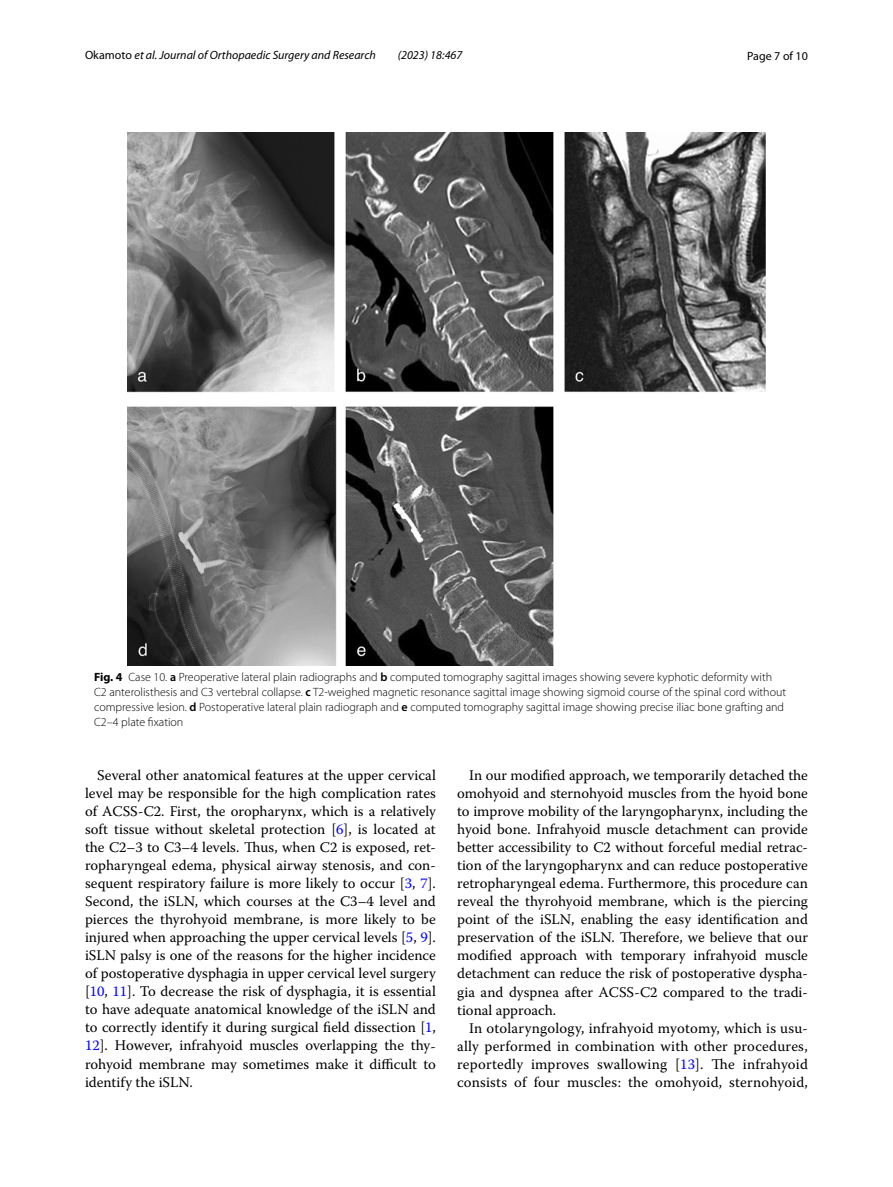
<style>
.page{position:relative;width:893px;height:1187px;background:#fff}
.page>*{position:absolute;margin:0;border:0;box-sizing:border-box;transform-origin:0 0}
.t1{font:14.7px/18px "Warnock Pro";color:#000;text-align:justify}
.t2{font:300 12px/15px "Myriad Pro";color:#000}
.t3{font:italic 12px "Myriad Pro";color:#000}
.t4{font:12px "Myriad Pro";color:#000}
.s1{font-style:normal}
.s2{font-weight:700}
.s3{font-weight:600}
.s4{color:#00f}
</style>
<div class="page">
<img style="left:127px;top:133px;width:638px;height:532px">
<p class="t3" style="left:85px;top:48px;width:292px"><span class="s1">Okamoto</span> et al. Journal of Orthopaedic Surgery and Research</p>
<p class="t3" style="left:398px;top:48px;width:66px">(2023) 18:467</p>
<p class="t4" style="left:747px;top:48px;width:62px">Page 7 of 10</p>
<p class="t2" style="left:94px;top:669px;width:694px"><span class="s2">Fig. 4</span> Case 10. <span class="s3">a</span> Preoperative lateral plain radiographs and <span class="s3">b</span> computed tomography sagittal images showing severe kyphotic deformity with C2 anterolisthesis and C3 vertebral collapse. <span class="s3">c</span> T2-weighed magnetic resonance sagittal image showing sigmoid course of the spinal cord without compressive lesion. <span class="s3">d</span> Postoperative lateral plain radiograph and <span class="s3">e</span> computed tomography sagittal image showing precise iliac bone grafting and C2–4 plate fixation</p>
<p class="t1" style="left:85px;top:766px;width:352px;text-indent:12px">Several other anatomical features at the upper cervical level may be responsible for the high complication rates of ACSS-C2. First, the oropharynx, which is a relatively soft tissue without skeletal protection [<span class="s4">6</span>], is located at the C2–3 to C3–4 levels. Thus, when C2 is exposed, ret&shy;ropharyngeal edema, physical airway stenosis, and con&shy;sequent respiratory failure is more likely to occur [<span class="s4">3</span>, <span class="s4">7</span>].<br>Second, the iSLN, which courses at the C3–4 level and pierces the thyrohyoid membrane, is more likely to be injured when approaching the upper cervical levels [<span class="s4">5</span>, <span class="s4">9</span>]. iSLN palsy is one of the reasons for the higher incidence of postoperative dysphagia in upper cervical level surgery [<span class="s4">10</span>, <span class="s4">11</span>]. To decrease the risk of dysphagia, it is essential to have adequate anatomical knowledge of the iSLN and to correctly identify it during surgical field dissection [<span class="s4">1</span>, <span class="s4">12</span>]. However, infrahyoid muscles overlapping the thy&shy;rohyoid membrane may sometimes make it difficult to identify the iSLN.</p>
<p class="t1" style="left:457px;top:766px;width:352px;text-indent:12px">In our modified approach, we temporarily detached the omohyoid and sternohyoid muscles from the hyoid bone to improve mobility of the laryngopharynx, including the hyoid bone. Infrahyoid muscle detachment can provide better accessibility to C2 without forceful medial retrac&shy;tion of the laryngopharynx and can reduce postoperative retropharyngeal edema. Furthermore, this procedure can reveal the thyrohyoid membrane, which is the piercing point of the iSLN, enabling the easy identification and preservation of the iSLN. Therefore, we believe that our modified approach with temporary infrahyoid muscle detachment can reduce the risk of postoperative dyspha&shy;gia and dyspnea after ACSS-C2 compared to the tradi&shy;tional approach.</p>
<p class="t1" style="left:457px;top:1018px;width:352px;text-indent:12px">In otolaryngology, infrahyoid myotomy, which is usu&shy;ally performed in combination with other procedures, reportedly improves swallowing [<span class="s4">13</span>]. The infrahyoid consists of four muscles: the omohyoid, sternohyoid,</p>
</div>
